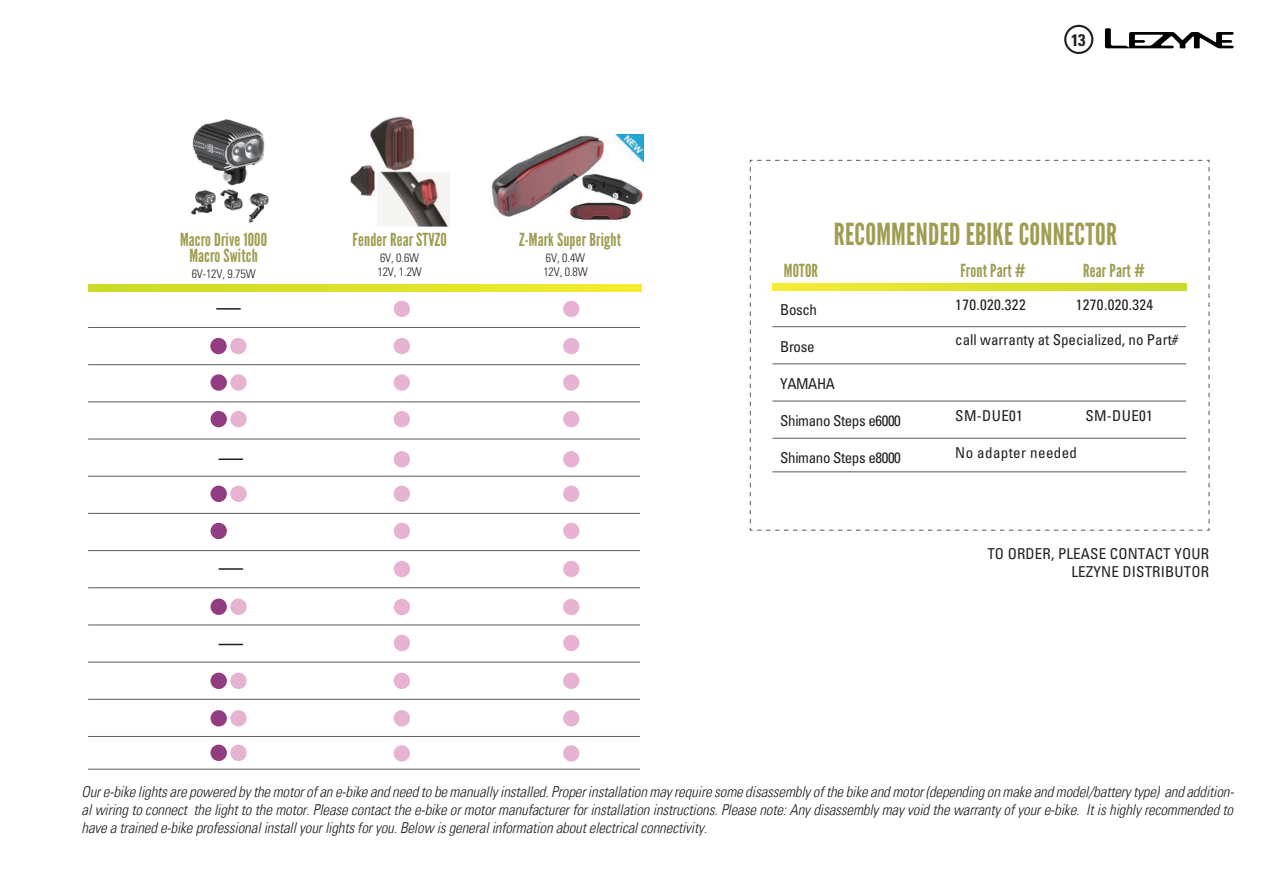
<style>
.page{position:relative;width:1263px;height:893px;background:#fff}
.page>*{position:absolute;margin:0;border:0;box-sizing:border-box;transform-origin:0 0}
.t1{font:30.3px "League Gothic";letter-spacing:.01em;color:#9f9d52}
.t2{font:18px/16.5px "League Gothic";letter-spacing:.01em;color:#9f9d52;text-align:center}
.t3{font:700 condensed 16.8px "Univers LT Std";color:#231f20}
.t4{font:italic 300 condensed 15px/18px "Univers LT";letter-spacing:-.01em;color:#231f20;text-align:justify}
.t5{font:condensed 15px/18px "Univers LT Std";letter-spacing:.01em;color:#231f20;text-align:right}
.t6{font:condensed 15px "Univers LT Std";letter-spacing:-.025em;color:#231f20}
.t7{font:300 condensed 12px/14.4px "Univers";letter-spacing:-.01em;color:#231f20}
</style>
<div class="page">
<svg style="left:1064px;top:25px;width:29px;height:29px"></svg>
<svg style="left:1105px;top:28px;width:129px;height:20px"></svg>
<svg style="left:88px;top:285px;width:553px;height:6px"></svg>
<hr style="left:88px;top:550px;width:552px;height:1px;background:#636366">
<hr style="left:88px;top:438px;width:552px;height:2px;background:#636366">
<hr style="left:88px;top:699px;width:552px;height:1px;background:#636366">
<hr style="left:88px;top:736px;width:552px;height:1px;background:#636366">
<hr style="left:88px;top:769px;width:552px;height:1px;background:#636366">
<hr style="left:88px;top:513px;width:552px;height:1px;background:#636366">
<hr style="left:88px;top:401px;width:552px;height:1px;background:#636366">
<hr style="left:88px;top:662px;width:552px;height:1px;background:#636366">
<hr style="left:88px;top:327px;width:552px;height:1px;background:#636366">
<hr style="left:88px;top:587px;width:552px;height:1px;background:#636366">
<hr style="left:88px;top:476px;width:552px;height:1px;background:#636366">
<hr style="left:88px;top:364px;width:552px;height:1px;background:#636366">
<hr style="left:88px;top:624px;width:552px;height:1px;background:#636366">
<img style="left:191px;top:119px;width:78px;height:104px">
<div style="left:210px;top:338px;width:17px;height:16px;background:#923d82;border-radius:50%"></div>
<div style="left:230px;top:338px;width:16px;height:16px;background:#e6b3d2;border-radius:50%"></div>
<div style="left:210px;top:374px;width:17px;height:17px;background:#923d82;border-radius:50%"></div>
<div style="left:230px;top:374px;width:17px;height:17px;background:#e6b3d2;border-radius:50%"></div>
<div style="left:210px;top:411px;width:17px;height:16px;background:#923d82;border-radius:50%"></div>
<div style="left:230px;top:411px;width:17px;height:16px;background:#e6b3d2;border-radius:50%"></div>
<div style="left:210px;top:486px;width:17px;height:16px;background:#923d82;border-radius:50%"></div>
<div style="left:210px;top:523px;width:17px;height:16px;background:#923d82;border-radius:50%"></div>
<div style="left:230px;top:486px;width:17px;height:16px;background:#e6b3d2;border-radius:50%"></div>
<div style="left:210px;top:599px;width:17px;height:16px;background:#923d82;border-radius:50%"></div>
<svg style="left:230px;top:598px;width:17px;height:17px"></svg>
<div style="left:210px;top:673px;width:17px;height:16px;background:#923d82;border-radius:50%"></div>
<svg style="left:230px;top:672px;width:17px;height:17px"></svg>
<div style="left:210px;top:710px;width:17px;height:16px;background:#923d82;border-radius:50%"></div>
<svg style="left:230px;top:710px;width:17px;height:17px"></svg>
<div style="left:210px;top:745px;width:17px;height:16px;background:#923d82;border-radius:50%"></div>
<svg style="left:230px;top:744px;width:17px;height:17px"></svg>
<div style="left:563px;top:599px;width:16px;height:16px;background:#e6b3d2;border-radius:50%"></div>
<div style="left:563px;top:523px;width:16px;height:16px;background:#e6b3d2;border-radius:50%"></div>
<div style="left:563px;top:486px;width:16px;height:16px;background:#e6b3d2;border-radius:50%"></div>
<div style="left:563px;top:338px;width:16px;height:16px;background:#e6b3d2;border-radius:50%"></div>
<div style="left:563px;top:301px;width:16px;height:16px;background:#e6b3d2;border-radius:50%"></div>
<div style="left:563px;top:374px;width:16px;height:17px;background:#e6b3d2;border-radius:50%"></div>
<div style="left:563px;top:411px;width:16px;height:16px;background:#e6b3d2;border-radius:50%"></div>
<div style="left:563px;top:451px;width:16px;height:16px;background:#e6b3d2;border-radius:50%"></div>
<div style="left:563px;top:561px;width:16px;height:16px;background:#e6b3d2;border-radius:50%"></div>
<div style="left:563px;top:635px;width:16px;height:16px;background:#e6b3d2;border-radius:50%"></div>
<div style="left:394px;top:635px;width:16px;height:16px;background:#e6b3d2;border-radius:50%"></div>
<div style="left:394px;top:561px;width:16px;height:16px;background:#e6b3d2;border-radius:50%"></div>
<div style="left:394px;top:451px;width:16px;height:16px;background:#e6b3d2;border-radius:50%"></div>
<div style="left:563px;top:673px;width:16px;height:16px;background:#e6b3d2;border-radius:50%"></div>
<div style="left:563px;top:710px;width:16px;height:16px;background:#e6b3d2;border-radius:50%"></div>
<div style="left:563px;top:745px;width:16px;height:17px;background:#e6b3d2;border-radius:50%"></div>
<div style="left:394px;top:599px;width:16px;height:16px;background:#e6b3d2;border-radius:50%"></div>
<div style="left:394px;top:523px;width:16px;height:16px;background:#e6b3d2;border-radius:50%"></div>
<div style="left:394px;top:486px;width:16px;height:16px;background:#e6b3d2;border-radius:50%"></div>
<div style="left:394px;top:338px;width:16px;height:16px;background:#e6b3d2;border-radius:50%"></div>
<div style="left:394px;top:301px;width:16px;height:16px;background:#e6b3d2;border-radius:50%"></div>
<div style="left:394px;top:374px;width:16px;height:17px;background:#e6b3d2;border-radius:50%"></div>
<div style="left:394px;top:411px;width:16px;height:16px;background:#e6b3d2;border-radius:50%"></div>
<div style="left:394px;top:673px;width:16px;height:16px;background:#e6b3d2;border-radius:50%"></div>
<div style="left:394px;top:710px;width:16px;height:16px;background:#e6b3d2;border-radius:50%"></div>
<div style="left:394px;top:745px;width:16px;height:17px;background:#e6b3d2;border-radius:50%"></div>
<hr style="left:219px;top:568px;width:24px;height:2px;background:#231f20">
<hr style="left:219px;top:458px;width:24px;height:2px;background:#231f20">
<svg style="left:219px;top:644px;width:24px;height:1px"></svg>
<hr style="left:217px;top:308px;width:23px;height:2px;background:#231f20">
<img style="left:350px;top:116px;width:100px;height:110px">
<img style="left:491px;top:134px;width:152px;height:86px">
<svg style="left:749px;top:159px;width:461px;height:372px"></svg>
<p class="t2" style="left:180px;top:231px;width:89px">Macro Drive 1000<br>Macro Switch</p>
<p class="t7" style="left:192px;top:266px;width:65px">6V-12V, 9.75W</p>
<p class="t2" style="left:353px;top:231px;width:96px">Fender Rear STVZO</p>
<p class="t7" style="left:377px;top:251px;width:46px">6V, 0.6W<br>12V, 1.2W</p>
<p class="t2" style="left:519px;top:231px;width:104px">Z-Mark Super Bright</p>
<p class="t7" style="left:543px;top:251px;width:46px">6V, 0.4W<br>12V, 0.8W</p>
<p class="t3" style="left:1071px;top:29px;width:16px">13</p>
<h1 class="t1" style="left:834px;top:216px;width:285px">RECOMMENDED EBIKE CONNECTOR</h1>
<p class="t2" style="left:784px;top:262px;width:36px">MOTOR</p>
<p class="t2" style="left:960px;top:262px;width:67px">Front Part #</p>
<p class="t2" style="left:1083px;top:262px;width:63px">Rear Part #</p>
<p class="t5" style="left:780px;top:301px;width:38px">Bosch</p>
<p class="t5" style="left:955px;top:296px;width:72px">170.020.322</p>
<p class="t5" style="left:1076px;top:296px;width:79px">1270.020.324</p>
<p class="t5" style="left:780px;top:338px;width:36px">Brose</p>
<p class="t5" style="left:780px;top:374px;width:56px">YAMAHA</p>
<p class="t6" style="left:780px;top:411px;width:122px">Shimano Steps e6000</p>
<p class="t6" style="left:780px;top:448px;width:122px">Shimano Steps e8000</p>
<p class="t5" style="left:955px;top:330px;width:225px">call warranty at Specialized, no Part#</p>
<p class="t5" style="left:955px;top:406px;width:69px">SM-DUE01</p>
<p class="t5" style="left:955px;top:443px;width:123px">No adapter needed</p>
<p class="t5" style="left:1085px;top:406px;width:69px">SM-DUE01</p>
<p class="t5" style="left:987px;top:544px;width:223px">TO ORDER, PLEASE CONTACT YOUR<br>LEZYNE DISTRIBUTOR</p>
<p class="t4" style="left:82px;top:783px;width:1154px">Our e-bike lights are powered by the motor of an e-bike and need to be manually installed. Proper installation may require some disassembly of the bike and motor (depending on make and model/battery type) and addition&shy;al wiring to connect the light to the motor. Please contact the e-bike or motor manufacturer for installation instructions. Please note: Any disassembly may void the warranty of your e-bike. It is highly recommended to have a trained e-bike professional install your lights for you. Below is general information about electrical connectivity.</p>
</div>
